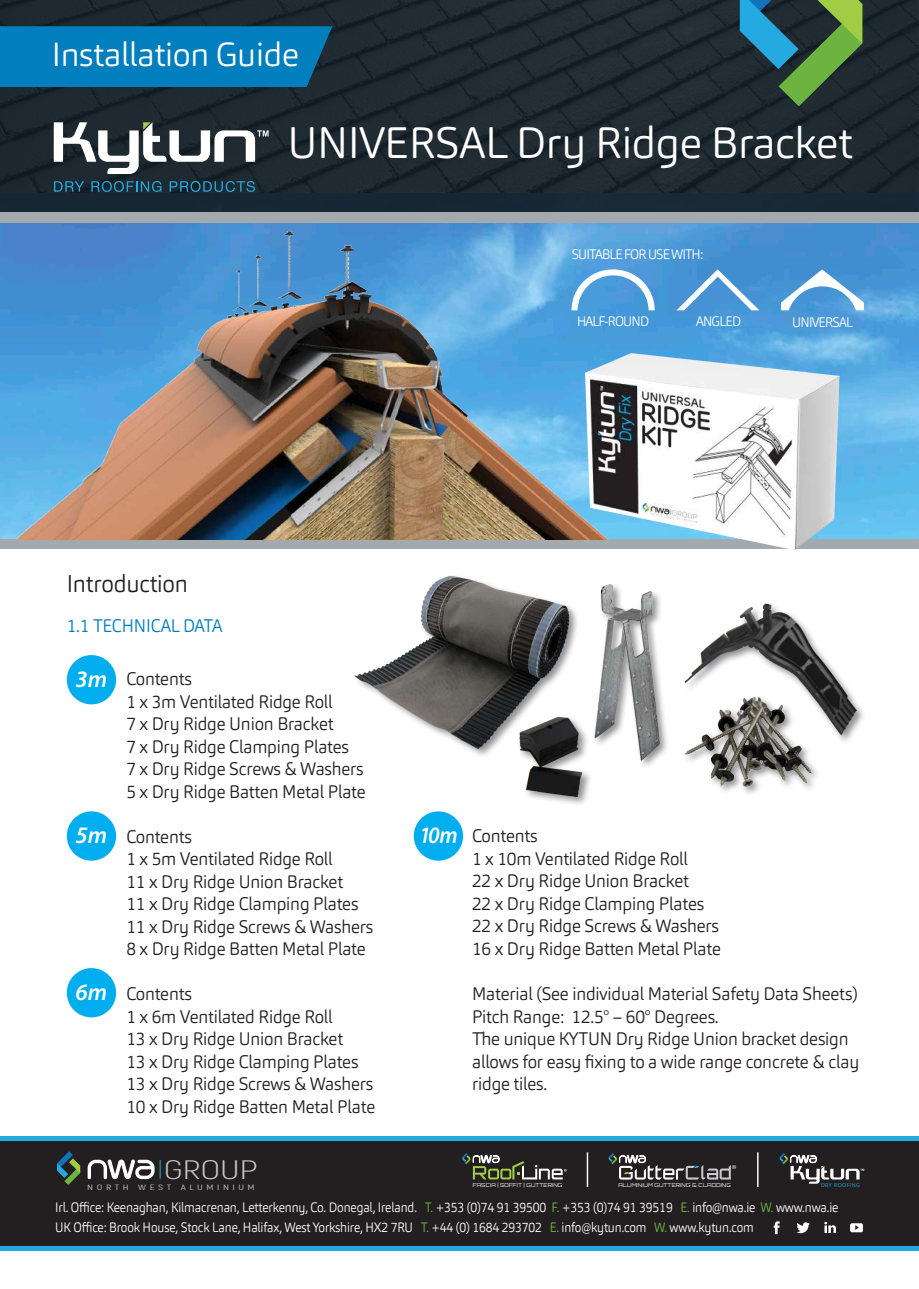
<style>
.page{position:relative;width:919px;height:1289px;background:#fff}
.page>*{position:absolute;margin:0;border:0;box-sizing:border-box;transform-origin:0 0}
.t1{font:300 43.5px "Carnas";letter-spacing:-.01em;color:#fff}
.t2{font:300 33px "Carnas";letter-spacing:-.01em;color:#fff}
.t3{font:300 26.7px "Akrobat";letter-spacing:-.005em;color:#c4c7ca;scale:1.45 1}
.t4{font:300 24px "Carnas";letter-spacing:-.01em;color:#231f20;scale:.96 1}
.t5{font:italic 600 23.7px "Myriad Pro";color:#fff}
.t6{font:italic 600 23.7px "Myriad Pro";color:#fff;scale:.94 1}
.t7{font:300 18px/22.5px "Carnas";letter-spacing:-.01em;color:#231f20;scale:.96 1}
.t8{font:300 18px "Carnas";letter-spacing:-.01em;color:#007ebe;scale:.96 1}
.t9{font:300 13.65px "Carnas";letter-spacing:-.06em;color:#fff;scale:.95 1}
.t10{font:300 13.5px/19.6px "Carnas";letter-spacing:-.01em;color:#fff;scale:.9 1}
.t11{font:7.65px "Akrobat";letter-spacing:.32em;color:#c4c7ca;scale:1.44 1}
.t12{font:300 5.25px "Orbitron";letter-spacing:.02em;color:#fff}
.t13{font:5.25px "Open Sans";letter-spacing:.08em;color:#24aae1}
.s1{color:#6cb43f}
</style>
<div class="page">
<img style="left:654px;top:222px;width:264px;height:316px">
<div style="left:0;top:538px;width:918px;height:10px;background:#a3a9ad"></div>
<img style="left:0;top:222px;width:654px;height:317px">
<svg style="left:676px;top:269px;width:83px;height:41px;background:#63a3da"></svg>
<svg style="left:571px;top:269px;width:83px;height:41px"></svg>
<svg style="left:781px;top:269px;width:82px;height:41px"></svg>
<img style="left:690px;top:603px;width:169px;height:136px">
<div style="left:517px;top:715px;width:76px;height:91px;background:#231f20;opacity:.5"></div>
<img style="left:517px;top:715px;width:68px;height:86px">
<div style="left:682px;top:694px;width:139px;height:102px;background:#231f20;opacity:.5"></div>
<img style="left:682px;top:676px;width:131px;height:120px">
<div style="left:354px;top:574px;width:225px;height:184px;background:#231f20;opacity:.5"></div>
<img style="left:354px;top:574px;width:222px;height:179px">
<div style="left:592px;top:582px;width:77px;height:188px;background:#fff"></div>
<img style="left:586px;top:584px;width:81px;height:180px">
<div style="left:67px;top:968px;width:49px;height:49px;background:#00aeef;border-radius:50%"></div>
<div style="left:67px;top:655px;width:49px;height:49px;background:#00aeef;border-radius:50%"></div>
<div style="left:414px;top:811px;width:49px;height:49px;background:#00aeef;border-radius:50%"></div>
<div style="left:67px;top:811px;width:49px;height:49px;background:#00aeef;border-radius:50%"></div>
<svg style="left:0;top:0;width:918px;height:212px;background:#1d2830"></svg>
<div style="left:0;top:212px;width:918px;height:10px;background:#a3a9ad"></div>
<div style="left:0;top:26px;width:332px;height:61px;background:#007ebe"></div>
<img style="left:585px;top:353px;width:272px;height:197px">
<svg style="left:739px;top:0;width:123px;height:106px;background:#37624f"></svg>
<svg style="left:54px;top:122px;width:214px;height:52px"></svg>
<svg style="left:54px;top:181px;width:30px;height:11px"></svg>
<svg style="left:91px;top:181px;width:70px;height:11px"></svg>
<svg style="left:170px;top:181px;width:85px;height:11px"></svg>
<div style="left:0;top:1139px;width:918px;height:109px;background:#231f20"></div>
<hr style="left:0;top:1246px;width:918px;height:4px;background:#24aae1">
<svg style="left:773px;top:1221px;width:6px;height:13px"></svg>
<svg style="left:824px;top:1221px;width:11px;height:11px"></svg>
<svg style="left:850px;top:1223px;width:12px;height:9px"></svg>
<svg style="left:796px;top:1222px;width:13px;height:11px"></svg>
<div style="left:0;top:1135px;width:918px;height:5px;background:#24aae1"></div>
<hr style="left:586px;top:1152px;width:2px;height:34px;background:#fff">
<hr style="left:757px;top:1152px;width:1px;height:34px;background:#fff">
<svg style="left:608px;top:1153px;width:128px;height:26px"></svg>
<svg style="left:462px;top:1153px;width:104px;height:26px"></svg>
<svg style="left:779px;top:1153px;width:85px;height:30px"></svg>
<svg style="left:87px;top:1159px;width:74px;height:21px"></svg>
<svg style="left:57px;top:1151px;width:23px;height:33px"></svg>
<h2 class="t2" style="left:52px;top:34px;width:249px">Installation Guide</h2>
<h1 class="t1" style="left:287px;top:115px;width:566px">UNIVERSAL Dry Ridge Bracket</h1>
<p class="t9" style="left:571px;top:245px;width:140px">SUITABLE FOR USE WITH:</p>
<p class="t9" style="left:577px;top:312px;width:77px">HALF-ROUND</p>
<p class="t9" style="left:696px;top:312px;width:49px">ANGLED</p>
<p class="t9" style="left:792px;top:313px;width:66px">UNIVERSAL</p>
<h3 class="t4" style="left:67px;top:568px;width:128px">Introduction</h3>
<p class="t8" style="left:67px;top:614px;width:164px">1.1 TECHNICAL DATA</p>
<h3 class="t5" style="left:76px;top:663px;width:33px">3m</h3>
<p class="t7" style="left:126px;top:667px;width:251px">Contents<br>1 x 3m Ventilated Ridge Roll<br>7 x Dry Ridge Union Bracket<br>7 x Dry Ridge Clamping Plates<br>7 x Dry Ridge Screws &amp; Washers<br>5 x Dry Ridge Batten Metal Plate</p>
<p class="t7" style="left:126px;top:825px;width:259px">Contents<br>1 x 5m Ventilated Ridge Roll<br>11 x Dry Ridge Union Bracket<br>11 x Dry Ridge Clamping Plates<br>11 x Dry Ridge Screws &amp; Washers<br>8 x Dry Ridge Batten Metal Plate</p>
<p class="t7" style="left:126px;top:982px;width:261px">Contents<br>1 x 6m Ventilated Ridge Roll<br>13 x Dry Ridge Union Bracket<br>13 x Dry Ridge Clamping Plates<br>13 x Dry Ridge Screws &amp; Washers<br>10 x Dry Ridge Batten Metal Plate</p>
<h3 class="t5" style="left:76px;top:819px;width:33px">5m</h3>
<h3 class="t6" style="left:419px;top:819px;width:43px">10m</h3>
<h3 class="t5" style="left:76px;top:976px;width:33px">6m</h3>
<p class="t7" style="left:472px;top:824px;width:261px">Contents<br>1 x 10m Ventilated Ridge Roll<br>22 x Dry Ridge Union Bracket<br>22 x Dry Ridge Clamping Plates<br>22 x Dry Ridge Screws &amp; Washers<br>16 x Dry Ridge Batten Metal Plate</p>
<p class="t7" style="left:472px;top:982px;width:404px">Material (See individual Material Safety Data Sheets)<br>Pitch Range: 12.5° – 60° Degrees.<br>The unique KYTUN Dry Ridge Union bracket design allows for easy fixing to a wide range concrete &amp; clay ridge tiles.</p>
<h3 class="t3" style="left:164px;top:1153px;width:66px">GROUP</h3>
<p class="t11" style="left:87px;top:1182px;width:30px">NORTH</p>
<p class="t11" style="left:138px;top:1182px;width:24px">WEST</p>
<p class="t11" style="left:181px;top:1182px;width:53px">ALUMINIUM</p>
<p class="t12" style="left:473px;top:1181px;width:91px">FASCIA | SOFFIT | GUTTERING</p>
<p class="t12" style="left:618px;top:1181px;width:114px">ALUMINIUM GUTTERING &amp; CLADDING</p>
<p class="t13" style="left:821px;top:1181px;width:40px">DRY ROOFING</p>
<p class="t10" style="left:55px;top:1197px;width:871px">Irl. Office: Keenaghan, Kilmacrenan, Letterkenny, Co. Donegal, Ireland. <span class="s1">T.</span> +353 (0)74 91 39500 <span class="s1">F.</span> +353 (0)74 91 39519 <span class="s1">E.</span> info@nwa.ie <span class="s1">W.</span> www.nwa.ie<br>UK Office: Brook House, Stock Lane, Halifax, West Yorkshire, HX2 7RU <span class="s1">T.</span> +44 (0) 1684 293702 <span class="s1">E.</span> info@kytun.com <span class="s1">W.</span> www.kytun.com</p>
</div>
